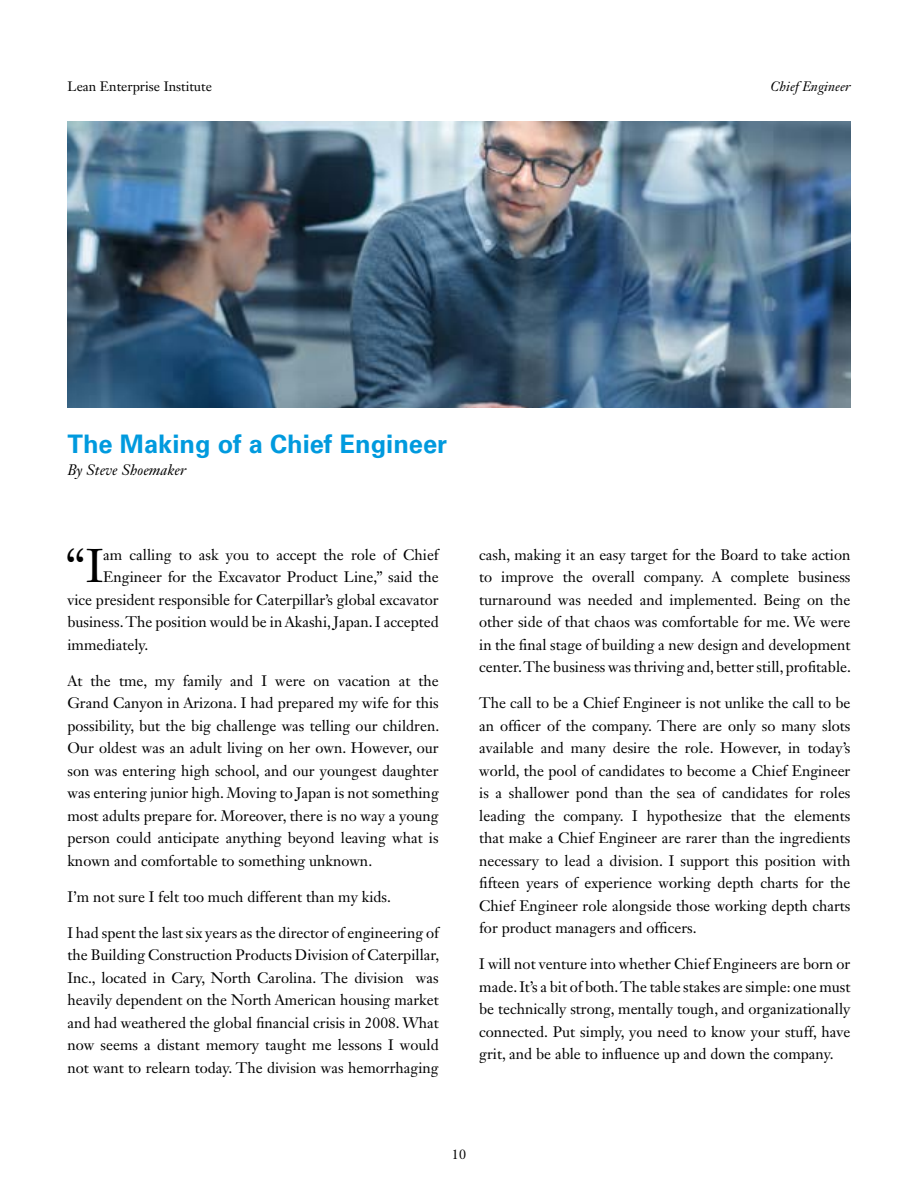
<style>
.page{position:relative;width:918px;height:1188px;background:#fff}
.page>*{position:absolute;margin:0;border:0;box-sizing:border-box;transform-origin:0 0}
.t1{font:46.5px "Janson Text LT Std";color:#000}
.t2{font:700 25.5px "Univers LT Std";color:#009ade}
.t3{font:15px/22.5px "Janson Text LT Std";color:#000;text-align:justify}
.t4{font:italic 15px "Janson Text LT Std";color:#000}
.t5{font:13.5px "Janson Text LT Std";color:#000}
.t6{font:italic 13.5px "Janson Text LT Std";color:#000}
</style>
<div class="page">
<img style="left:68px;top:122px;width:782px;height:286px">
<p class="t5" style="left:68px;top:77px;width:146px">Lean Enterprise Institute</p>
<p class="t6" style="left:770px;top:78px;width:82px">Chief Engineer</p>
<h2 class="t2" style="left:68px;top:429px;width:381px">The Making of a Chief Engineer</h2>
<p class="t4" style="left:68px;top:461px;width:120px">By Steve Shoemaker</p>
<h1 class="t1" style="left:65px;top:537px;width:39px">“I</h1>
<p class="t3" style="left:103px;top:543px;width:337px">am calling to ask you to accept the role of Chief</p>
<p class="t3" style="left:103px;top:566px;width:337px">Engineer for the Excavator Product Line,” said the</p>
<p class="t3" style="left:67px;top:588px;width:373px">vice president responsible for Caterpillar’s global excavator</p>
<p class="t3" style="left:67px;top:611px;width:373px">business. The position would be in Akashi, Japan. I accepted</p>
<p class="t3" style="left:67px;top:633px;width:82px">immediately.</p>
<p class="t3" style="left:67px;top:669px;width:373px">At the tme, my family and I were on vacation at the Grand Canyon in Arizona. I had prepared my wife for this possibility, but the big challenge was telling our children.<br>Our oldest was an adult living on her own. However, our son was entering high school, and our youngest daughter was entering junior high. Moving to Japan is not something most adults prepare for. Moreover, there is no way a young person could anticipate anything beyond leaving what is known and comfortable to something unknown.</p>
<p class="t3" style="left:67px;top:885px;width:325px">I’m not sure I felt too much different than my kids.</p>
<p class="t3" style="left:67px;top:921px;width:373px">I had spent the last six years as the director of engineering of the Building Construction Products Division of Caterpillar, Inc., located in Cary, North Carolina. The division was heavily dependent on the North American housing market and had weathered the global financial crisis in 2008. What now seems a distant memory taught me lessons I would not want to relearn today. The division was hemorrhaging</p>
<p class="t3" style="left:479px;top:543px;width:373px">cash, making it an easy target for the Board to take action to improve the overall company. A complete business turnaround was needed and implemented. Being on the other side of that chaos was comfortable for me. We were in the final stage of building a new design and development center. The business was thriving and, better still, profitable.</p>
<p class="t3" style="left:479px;top:692px;width:373px">The call to be a Chief Engineer is not unlike the call to be an officer of the company. There are only so many slots available and many desire the role. However, in today’s world, the pool of candidates to become a Chief Engineer is a shallower pond than the sea of candidates for roles leading the company. I hypothesize that the elements that make a Chief Engineer are rarer than the ingredients necessary to lead a division. I support this position with fifteen years of experience working depth charts for the Chief Engineer role alongside those working depth charts for product managers and officers.</p>
<p class="t3" style="left:479px;top:953px;width:373px">I will not venture into whether Chief Engineers are born or made. It’s a bit of both. The table stakes are simple: one must be technically strong, mentally tough, and organizationally connected. Put simply, you need to know your stuff, have grit, and be able to influence up and down the company.</p>
<p class="t5" style="left:452px;top:1146px;width:16px">10</p>
</div>
